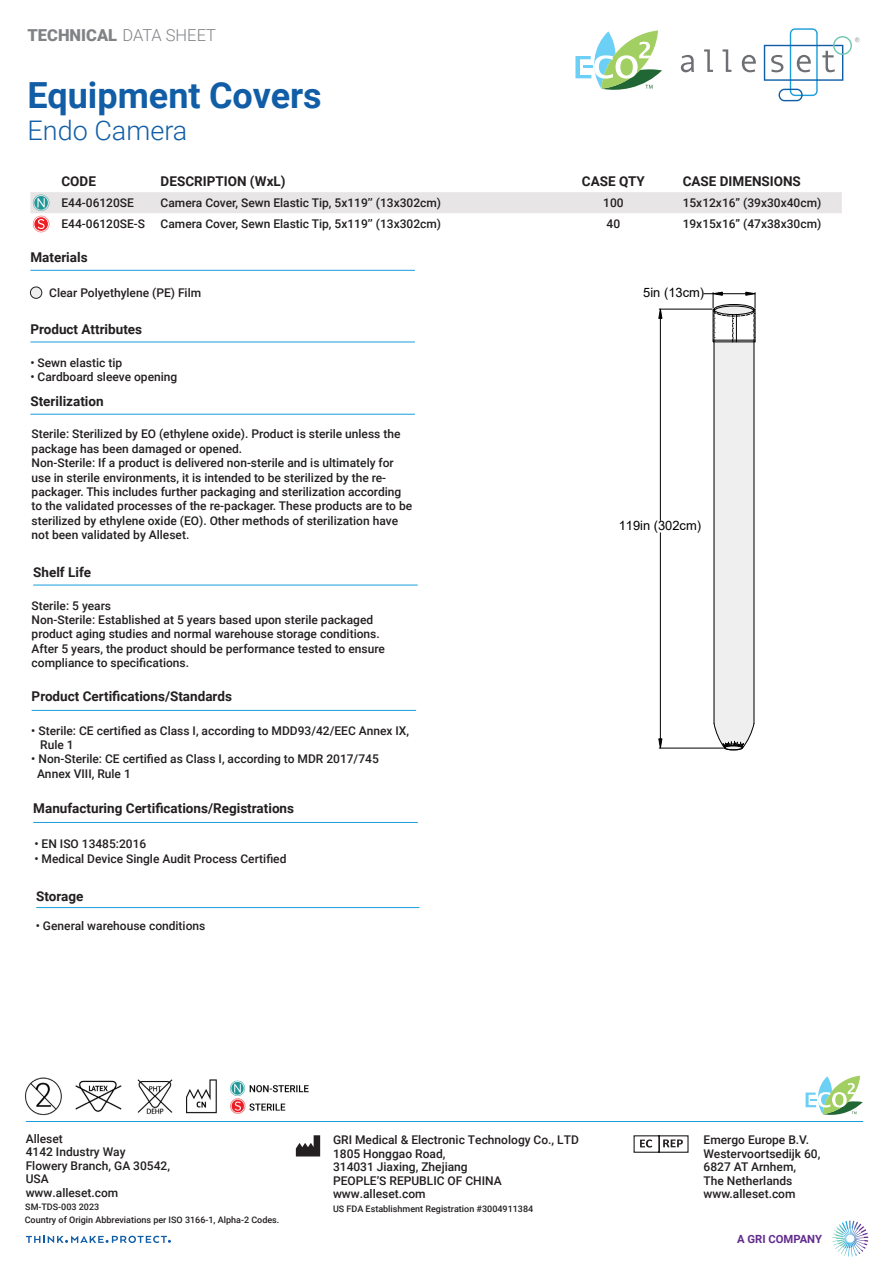
<style>
.page{position:relative;width:893px;height:1263px;background:#fff}
.page>*{position:absolute;margin:0;border:0;box-sizing:border-box;transform-origin:0 0}
.t1{font:700 36px "Roboto";color:#115ea7}
.t2{font:300 27px "Roboto";color:#115ea7}
.t3{font:900 16.5px "Roboto";color:#808285}
.t4{font:700 13.5px "Roboto";color:#231f20}
.t5{font:12.9px "Arial";color:#000}
.t6{font:500 12px/14.4px "Roboto";color:#231f20}
.t7{font:700 11.25px "Roboto";color:#622c8d}
.t8{font:500 9px/13.2px "Roboto";color:#231f20}
.s1{font-weight:300}
</style>
<div class="page">
<svg style="left:681px;top:55px;width:13px;height:17px"></svg>
<svg style="left:704px;top:49px;width:9px;height:23px"></svg>
<svg style="left:723px;top:49px;width:8px;height:23px"></svg>
<svg style="left:742px;top:55px;width:14px;height:17px"></svg>
<svg style="left:764px;top:28px;width:96px;height:73px"></svg>
<svg style="left:30px;top:192px;width:812px;height:40px"></svg>
<hr style="left:33px;top:822px;width:385px;height:1px;background:#199eda">
<hr style="left:30px;top:270px;width:385px;height:1px;background:#199eda">
<div style="left:30px;top:287px;width:12px;height:11px;background:#efefef;border-radius:50%"></div>
<div style="left:30px;top:287px;width:12px;height:12px;border:1px solid #231f20;border-radius:50%"></div>
<hr style="left:30px;top:342px;width:385px;height:1px;background:#199eda">
<hr style="left:30px;top:414px;width:385px;height:1px;background:#199eda">
<hr style="left:33px;top:585px;width:385px;height:1px;background:#199eda">
<hr style="left:32px;top:710px;width:384px;height:1px;background:#199eda">
<svg style="left:296px;top:1135px;width:24px;height:21px"></svg>
<svg style="left:633px;top:1135px;width:56px;height:18px"></svg>
<hr style="left:26px;top:1121px;width:837px;height:1px;background:#199eda">
<svg style="left:26px;top:1236px;width:145px;height:7px"></svg>
<svg style="left:832px;top:1220px;width:36px;height:36px"></svg>
<hr style="left:659px;top:309px;width:53px;height:1px;background:#000">
<hr style="left:659px;top:748px;width:64px;height:1px;background:#000">
<hr style="left:660px;top:318px;width:1px;height:202px;background:#000">
<hr style="left:660px;top:533px;width:1px;height:206px;background:#000">
<svg style="left:658px;top:308px;width:5px;height:11px"></svg>
<svg style="left:658px;top:738px;width:5px;height:11px"></svg>
<svg style="left:679px;top:291px;width:77px;height:460px"></svg>
<hr style="left:36px;top:907px;width:383px;height:1px;background:#199eda">
<img style="left:25px;top:1077px;width:284px;height:39px">
<svg style="left:806px;top:1076px;width:57px;height:39px"></svg>
<svg style="left:575px;top:30px;width:87px;height:60px"></svg>
<h3 class="t3" style="left:28px;top:24px;width:190px">TECHNICAL <span class="s1">DATA SHEET</span></h3>
<h1 class="t1" style="left:28px;top:70px;width:296px">Equipment Covers</h1>
<h2 class="t2" style="left:28px;top:112px;width:161px">Endo Camera</h2>
<p class="t4" style="left:61px;top:172px;width:36px">CODE</p>
<p class="t4" style="left:161px;top:172px;width:127px">DESCRIPTION (WxL)</p>
<p class="t4" style="left:582px;top:172px;width:65px">CASE QTY</p>
<p class="t4" style="left:683px;top:172px;width:120px">CASE DIMENSIONS</p>
<p class="t6" style="left:61px;top:195px;width:74px">E44-06120SE</p>
<p class="t6" style="left:161px;top:195px;width:282px">Camera Cover, Sewn Elastic Tip, 5x119’’ (13x302cm)</p>
<p class="t6" style="left:603px;top:195px;width:22px">100</p>
<p class="t6" style="left:683px;top:195px;width:140px">15x12x16” (39x30x40cm)</p>
<p class="t6" style="left:61px;top:216px;width:85px">E44-06120SE-S</p>
<p class="t6" style="left:161px;top:216px;width:282px">Camera Cover, Sewn Elastic Tip, 5x119’’ (13x302cm)</p>
<p class="t6" style="left:607px;top:216px;width:15px">40</p>
<p class="t6" style="left:683px;top:216px;width:140px">19x15x16” (47x38x30cm)</p>
<p class="t4" style="left:30px;top:248px;width:59px">Materials</p>
<p class="t6" style="left:49px;top:286px;width:153px">Clear Polyethylene (PE) Film</p>
<p class="t4" style="left:30px;top:319px;width:113px">Product Attributes</p>
<p class="t6" style="left:30px;top:355px;width:93px">• Sewn elastic tip</p>
<p class="t6" style="left:30px;top:369px;width:148px">• Cardboard sleeve opening</p>
<p class="t4" style="left:30px;top:392px;width:75px">Sterilization</p>
<p class="t6" style="left:32px;top:426px;width:382px">Sterile: Sterilized by EO (ethylene oxide). Product is sterile unless the package has been damaged or opened.<br>Non-Sterile: If a product is delivered non-sterile and is ultimately for use in sterile environments, it is intended to be sterilized by the re&shy;packager. This includes further packaging and sterilization according to the validated processes of the re-packager. These products are to be sterilized by ethylene oxide (EO). Other methods of sterilization have not been validated by Alleset.</p>
<p class="t4" style="left:33px;top:562px;width:59px">Shelf Life</p>
<p class="t6" style="left:32px;top:598px;width:355px">Sterile: 5 years<br>Non-Sterile: Established at 5 years based upon sterile packaged product aging studies and normal warehouse storage conditions.<br>After 5 years, the product should be performance tested to ensure compliance to specifications.</p>
<p class="t4" style="left:32px;top:687px;width:202px">Product Certifications/Standards</p>
<p class="t6" style="left:40px;top:723px;width:370px;text-indent:-9px">• Sterile: CE certified as Class I, according to MDD93/42/EEC Annex IX,<br>Rule 1</p>
<p class="t6" style="left:37px;top:751px;width:343px;text-indent:-6px">• Non-Sterile: CE certified as Class I, according to MDR 2017/745<br>Annex VIII, Rule 1</p>
<p class="t4" style="left:33px;top:799px;width:262px">Manufacturing Certifications/Registrations</p>
<p class="t6" style="left:34px;top:836px;width:113px">• EN ISO 13485:2016</p>
<p class="t6" style="left:34px;top:851px;width:254px">• Medical Device Single Audit Process Certified</p>
<p class="t4" style="left:36px;top:887px;width:49px">Storage</p>
<p class="t6" style="left:36px;top:918px;width:171px">• General warehouse conditions</p>
<p class="t5" style="left:643px;top:288px;width:62px">5in (13cm)</p>
<p class="t5" style="left:619px;top:520px;width:84px">119in (302cm)</p>
<p class="t6" style="left:26px;top:1131px;width:146px;line-height:13.5px">Alleset<br>4142 Industry Way<br>Flowery Branch, GA 30542,<br>USA<br>www.alleset.com</p>
<p class="t6" style="left:333px;top:1133px;width:247px;line-height:13.5px">GRI Medical &amp; Electronic Technology Co., LTD<br>1805 Honggao Road,<br>314031 Jiaxing, Zhejiang<br>PEOPLE’S REPUBLIC OF CHINA www.alleset.com</p>
<p class="t8" style="left:333px;top:1202px;width:202px">US FDA Establishment Registration #3004911384</p>
<p class="t8" style="left:25px;top:1200px;width:256px">SM-TDS-003 2023<br>Country of Origin Abbreviations per ISO 3166-1, Alpha-2 Codes.</p>
<p class="t6" style="left:704px;top:1133px;width:118px;line-height:13.5px">Emergo Europe B.V.<br>Westervoortsedijk 60,<br>6827 AT Arnhem,<br>The Netherlands www.alleset.com</p>
<p class="t7" style="left:737px;top:1231px;width:86px">A GRI COMPANY</p>
</div>
